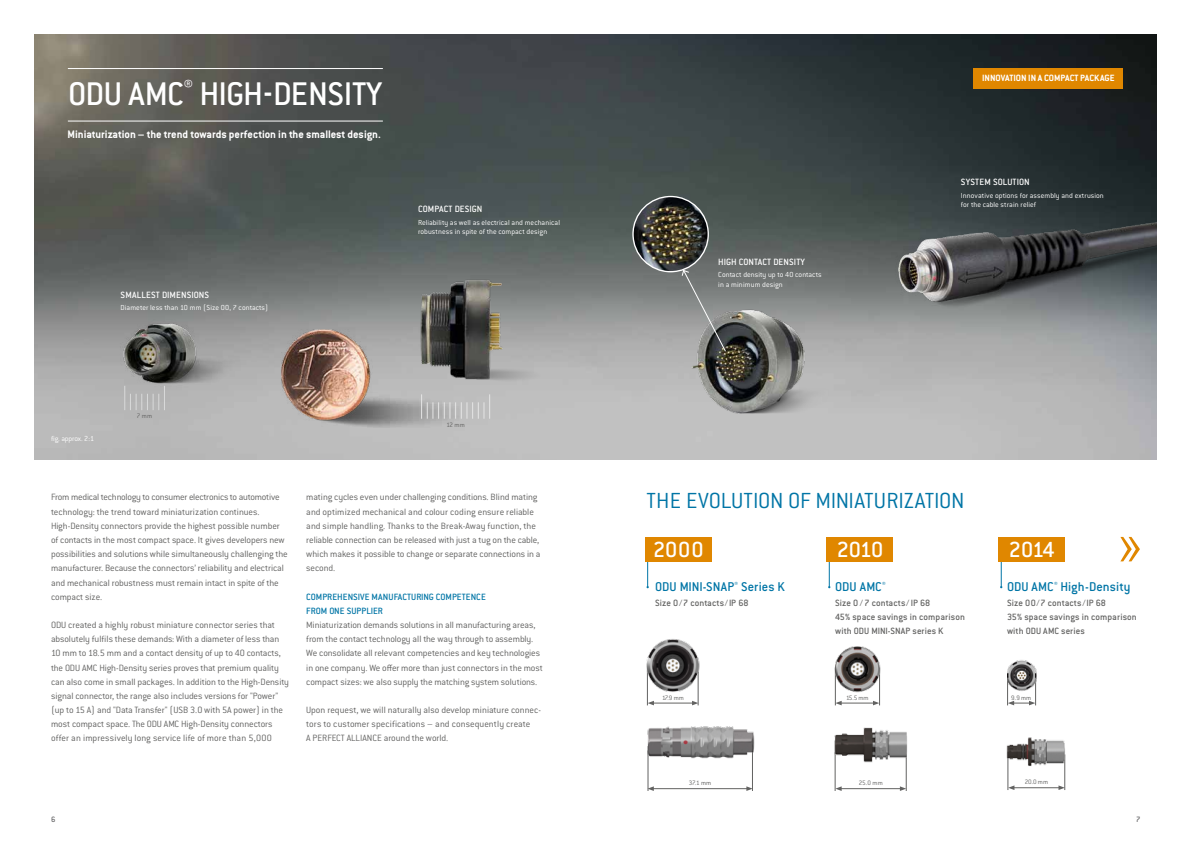
<style>
.page{position:relative;width:1191px;height:842px;background:#fff}
.page>*{position:absolute;margin:0;border:0;box-sizing:border-box;transform-origin:0 0}
.t1{font:500 36px "Conduit ITC Pro";letter-spacing:-.02em;color:#fff}
.t2{font:300 24px "Conduit ITC Pro";color:#0075a6}
.t3{font:500 24px "Conduit ITC Pro";letter-spacing:-.01em;color:#fff}
.t4{font:500 14px "Conduit ITC Pro";letter-spacing:.005em;color:#0075a6}
.t5{font:700 12px "Conduit ITC Pro";color:#fff}
.t6{font:300 10px/14.2px "Conduit ITC Pro";letter-spacing:-.01em;color:#626261}
.t7{font:500 10px/14.2px "Conduit ITC Pro";letter-spacing:.01em;color:#626261}
.t8{font:500 10px "Conduit ITC Pro";letter-spacing:.005em;color:#fff}
.t9{font:500 10px/14.2px "Conduit ITC Pro";color:#0075a6}
.t10{font:700 10px "Conduit ITC Pro";letter-spacing:-.01em;color:#fff}
.t11{font:500 8.5px "Conduit ITC Pro";color:#646466}
.t12{font:300 8px/9.6px "Conduit ITC Pro";letter-spacing:.005em;color:#fff}
.t13{font:300 7px "Conduit ITC Pro";letter-spacing:-.005em;color:#626261}
</style>
<div class="page">
<img style="left:34px;top:34px;width:1123px;height:425px">
<img style="left:265px;top:284px;width:194px;height:143px">
<div style="left:973px;top:68px;width:150px;height:20px;background:#e08700"></div>
<svg style="left:124px;top:400px;width:41px;height:10px"></svg>
<svg style="left:1120px;top:537px;width:20px;height:24px"></svg>
<svg style="left:646px;top:562px;width:3px;height:26px"></svg>
<div style="left:645px;top:537px;width:66px;height:25px;background:#e08700"></div>
<svg style="left:828px;top:562px;width:2px;height:26px"></svg>
<div style="left:826px;top:537px;width:67px;height:25px;background:#e08700"></div>
<svg style="left:1000px;top:562px;width:2px;height:26px"></svg>
<div style="left:998px;top:537px;width:67px;height:25px;background:#e08700"></div>
<hr style="left:68px;top:68px;width:315px;height:1px;background:#fff">
<hr style="left:68px;top:121px;width:315px;height:1px;background:#fff">
<img style="left:890px;top:193px;width:267px;height:127px">
<hr style="left:648px;top:746px;width:1px;height:45px;background:#626261">
<hr style="left:752px;top:746px;width:1px;height:45px;background:#626261">
<hr style="left:652px;top:788px;width:96px;height:1px;background:#626261">
<svg style="left:647px;top:786px;width:7px;height:5px"></svg>
<svg style="left:746px;top:786px;width:6px;height:5px"></svg>
<hr style="left:835px;top:667px;width:1px;height:38px;background:#626261">
<hr style="left:879px;top:667px;width:1px;height:38px;background:#626261">
<hr style="left:647px;top:663px;width:1px;height:42px;background:#626261">
<hr style="left:698px;top:663px;width:1px;height:42px;background:#626261">
<hr style="left:652px;top:703px;width:41px;height:1px;background:#626261">
<svg style="left:647px;top:701px;width:7px;height:4px"></svg>
<svg style="left:692px;top:701px;width:6px;height:4px"></svg>
<hr style="left:1007px;top:675px;width:1px;height:30px;background:#626261">
<hr style="left:1035px;top:675px;width:1px;height:30px;background:#626261">
<hr style="left:906px;top:754px;width:1px;height:37px;background:#626261">
<hr style="left:1007px;top:751px;width:1px;height:39px;background:#626261">
<hr style="left:1064px;top:754px;width:1px;height:36px;background:#626261">
<hr style="left:1012px;top:787px;width:48px;height:1px;background:#626261">
<svg style="left:1008px;top:785px;width:6px;height:5px"></svg>
<svg style="left:1058px;top:785px;width:6px;height:5px"></svg>
<img style="left:412px;top:275px;width:141px;height:117px">
<img style="left:633px;top:197px;width:75px;height:75px;border-radius:38px">
<div style="left:632px;top:196px;width:77px;height:76px;border:1px solid #fff;border-radius:50%"></div>
<img style="left:676px;top:303px;width:180px;height:141px">
<svg style="left:681px;top:269px;width:46px;height:84px;background:#838685"></svg>
<img style="left:104px;top:315px;width:172px;height:85px">
<svg style="left:421px;top:394px;width:69px;height:25px;background:#bebebe"></svg>
<img style="left:834px;top:646px;width:47px;height:49px">
<img style="left:646px;top:639px;width:54px;height:54px">
<img style="left:1007px;top:660px;width:29px;height:31px">
<img style="left:1006px;top:697px;width:59px;height:80px">
<img style="left:834px;top:697px;width:74px;height:93px">
<img style="left:647px;top:726px;width:107px;height:37px">
<h1 class="t1" style="left:68px;top:73px;width:315px">ODU AMC<sup>®</sup> High-Density</h1>
<p class="t5" style="left:68px;top:128px;width:315px">Miniaturization – the trend towards perfection in the smallest design.</p>
<p class="t8" style="left:121px;top:289px;width:89px">Smallest dimensions</p>
<p class="t12" style="left:121px;top:303px;width:149px">Diameter less than 10 mm (Size 00, 7 contacts)</p>
<p class="t8" style="left:418px;top:203px;width:66px">Compact design</p>
<p class="t12" style="left:418px;top:217px;width:143px">Reliability as well as electrical and mechanical robustness in spite of the compact design</p>
<p class="t12" style="left:51px;top:433px;width:45px">fig. approx. 2:1</p>
<p class="t13" style="left:137px;top:412px;width:17px">7 mm</p>
<p class="t13" style="left:446px;top:421px;width:20px">12 mm</p>
<p class="t6" style="left:51px;top:490px;width:238px">From medical technology to consumer electronics to automotive technology: the trend toward miniaturization continues.<br>High-Density connectors provide the highest possible number of contacts in the most compact space. It gives developers new possibilities and solutions while simultaneously challenging the manufacturer. Because the connectors’ reliability and electrical and mechanical robustness must remain intact in spite of the compact size.</p>
<p class="t6" style="left:51px;top:618px;width:239px">ODU created a highly robust miniature connector series that absolutely fulfils these demands: With a diameter of less than 10 mm to 18.5 mm and a contact density of up to 40 contacts, the ODU AMC High-Density series proves that premium quality can also come in small packages. In addition to the High-Density signal connector, the range also includes versions for "Power" (up to 15 A) and "Data Transfer" (USB 3.0 with 5A power) in the most compact space. The ODU AMC High-Density connectors offer an impressively long service life of more than 5,000</p>
<p class="t6" style="left:306px;top:490px;width:236px">mating cycles even under challenging conditions. Blind mating and optimized mechanical and colour coding ensure reliable and simple handling. Thanks to the Break-Away function, the reliable connection can be released with just a tug on the cable, which makes it possible to change or separate connections in a second.</p>
<p class="t9" style="left:306px;top:589px;width:181px">Comprehensive manufacturing competence from one supplier</p>
<p class="t6" style="left:306px;top:618px;width:238px">Miniaturization demands solutions in all manufacturing areas, from the contact technology all the way through to assembly.<br>We consolidate all relevant competencies and key technologies in one company. We offer more than just connectors in the most compact sizes: we also supply the matching system solutions.</p>
<p class="t6" style="left:306px;top:703px;width:236px">Upon request, we will naturally also develop miniature connec&shy;tors to customer specifications – and consequently create<br>A perfect alliance around the world.</p>
<p class="t10" style="left:982px;top:72px;width:134px">Innovation in a com pact package</p>
<p class="t8" style="left:718px;top:256px;width:88px">High contact density</p>
<p class="t12" style="left:718px;top:270px;width:105px">Contact density up to 40 contacts in a minimum design</p>
<p class="t8" style="left:961px;top:176px;width:70px">System solution</p>
<p class="t12" style="left:961px;top:190px;width:144px">Innovative options for assembly and extrusion for the cable strain relief</p>
<h2 class="t2" style="left:646px;top:488px;width:319px">The evolution of mi niaturiZation</h2>
<h2 class="t3" style="left:653px;top:536px;width:52px">2000</h2>
<h3 class="t4" style="left:655px;top:579px;width:131px">ODU MINI-SNAP<sup>®</sup> Series K</h3>
<p class="t7" style="left:655px;top:595px;width:95px">Size 0/7 contacts/ IP 68</p>
<h2 class="t3" style="left:836px;top:536px;width:48px">2010</h2>
<h2 class="t3" style="left:1009px;top:536px;width:47px">2014</h2>
<h3 class="t4" style="left:835px;top:579px;width:52px">ODU AMC<sup>®</sup></h3>
<p class="t7" style="left:835px;top:595px;width:131px">Size 0 / 7 contacts/ IP 68<br>45% space savings in comparison with ODU MINI-SNAP</p>
<p class="t7" style="left:912px;top:624px;width:32px">series K</p>
<h3 class="t4" style="left:1007px;top:579px;width:125px">ODU AMC<sup>®</sup> High-Density</h3>
<p class="t7" style="left:1007px;top:595px;width:131px">Size 00/7 contacts/ IP 68<br>35% space savings in comparison with ODU AMC series</p>
<p class="t13" style="left:662px;top:694px;width:23px">17.9 mm</p>
<p class="t13" style="left:846px;top:694px;width:24px">15.5 mm</p>
<p class="t13" style="left:1011px;top:694px;width:22px">9.9 mm</p>
<p class="t13" style="left:689px;top:779px;width:24px">37.1 mm</p>
<p class="t13" style="left:858px;top:779px;width:26px">25.0 mm</p>
<p class="t13" style="left:1024px;top:778px;width:25px">20.0 mm</p>
<p class="t11" style="left:51px;top:815px;width:6px">6</p>
<p class="t11" style="left:1136px;top:815px;width:6px">7</p>
</div>
